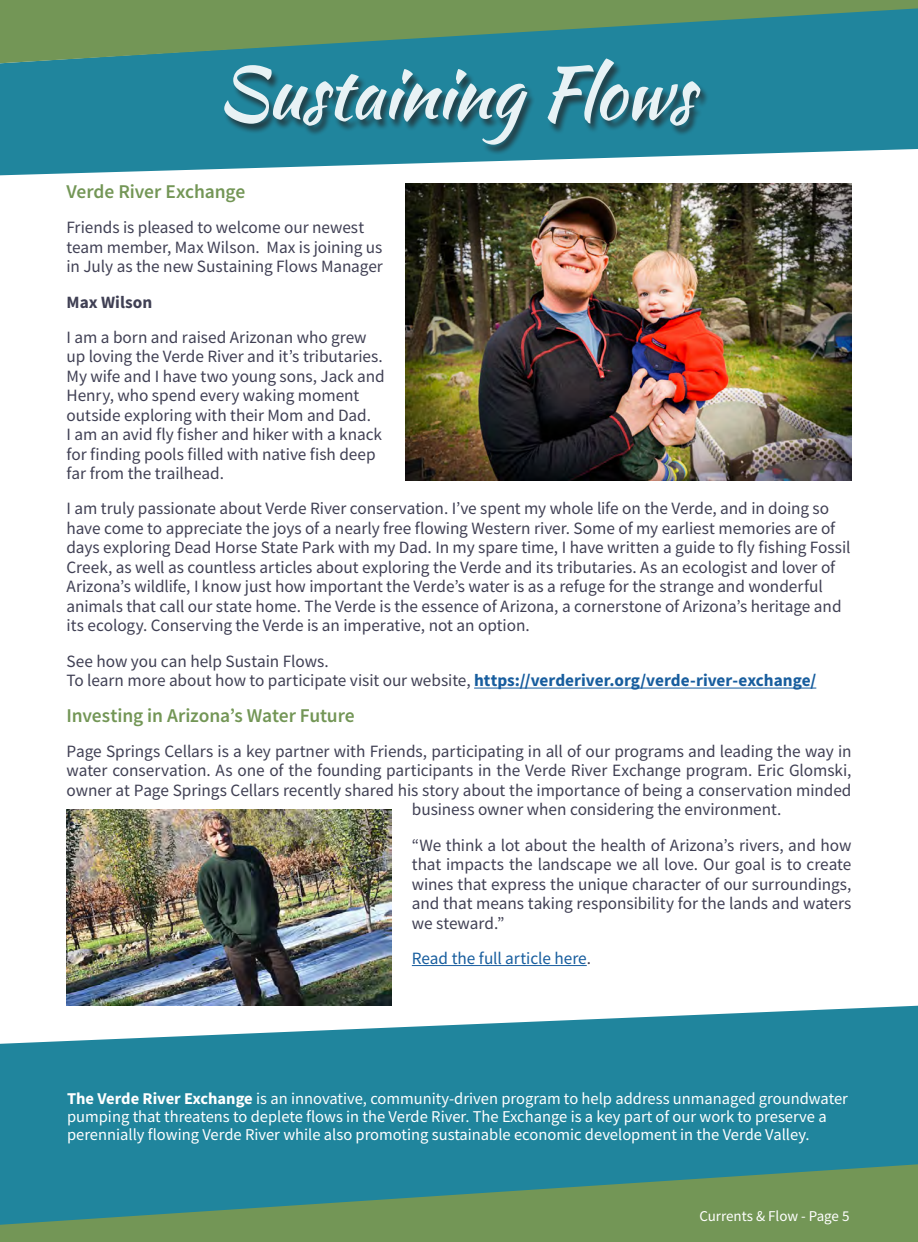
<style>
.page{position:relative;width:918px;height:1242px;background:#fff}
.page>*{position:absolute;margin:0;border:0;box-sizing:border-box;transform-origin:0 0}
.t1{font:72px "Kaushan Script";letter-spacing:-.015em;color:#fff}
.Head1{font:600 19.5px "Source Sans Pro";letter-spacing:-.005em;color:#739656}
.Head1-2{font:17.25px/19.5px "Source Sans Pro";letter-spacing:-.005em;color:#404054}
.Head1-3{font:17.25px "Source Sans Pro";letter-spacing:-.005em;color:#175d9e}
.Head1-4{font:700 17.25px "Source Sans Pro";color:#404054}
.t2{font:16.5px/18px "Source Sans Pro";color:#fff}
.t3{font:15px "Source Sans Pro";color:#fff}
.s1{font-weight:700;color:#175d9e}
.s2{color:#404054}
.s3{font-weight:700}
</style>
<div class="page">
<svg style="left:0;top:64px;width:918px;height:112px;fill:#20859d"></svg>
<svg style="left:0;top:1005px;width:918px;height:158px;background:#3b94a9"></svg>
<svg style="left:0;top:1163px;width:918px;height:79px;background:#518f72"></svg>
<svg style="left:0;top:0;width:918px;height:64px;background:#508e73"></svg>
<div style="left:224px;top:60px;width:486px;height:96px;background:#231f20;opacity:.75"></div>
<hr style="left:474px;top:688px;width:342px;height:1px;background:#175d9e">
<hr style="left:412px;top:965px;width:175px;height:1px;background:#175d9e">
<img style="left:406px;top:183px;width:445px;height:298px">
<img style="left:67px;top:810px;width:325px;height:196px">
<h1 class="t1" style="left:217px;top:40px;width:478px">Sustaining Flows</h1>
<p class="Head1" style="left:67px;top:179px;width:180px">Verde River Exchange</p>
<p class="Head1-2" style="left:67px;top:218px;width:318px">Friends is pleased to welcome our newest team member, Max Wilson. Max is joining us in July as the new Sustaining Flows Manager</p>
<p class="Head1-4" style="left:67px;top:290px;width:87px">Max Wilson</p>
<p class="Head1-2" style="left:67px;top:327px;width:320px">I am a born and raised Arizonan who grew up loving the Verde River and it’s tributaries.<br>My wife and I have two young sons, Jack and Henry, who spend every waking moment outside exploring with their Mom and Dad.<br>I am an avid fly fisher and hiker with a knack for finding pools filled with native fish deep far from the trailhead.</p>
<p class="Head1-2" style="left:67px;top:499px;width:785px">I am truly passionate about Verde River conservation. I’ve spent my whole life on the Verde, and in doing so have come to appreciate the joys of a nearly free flowing Western river. Some of my earliest memories are of days exploring Dead Horse State Park with my Dad. In my spare time, I have written a guide to fly fishing Fossil Creek, as well as countless articles about exploring the Verde and its tributaries. As an ecologist and lover of Arizona’s wildlife, I know just how important the Verde’s water is as a refuge for the strange and wonderful animals that call our state home. The Verde is the essence of Arizona, a cornerstone of Arizona’s heritage and its ecology. Conserving the Verde is an imperative, not an option.</p>
<p class="Head1-2" style="left:67px;top:651px;width:751px">See how you can help Sustain Flows.<br>To learn more about how to participate visit our website, <span class="s1">https://verderiver.org/verde-river-exchange/</span></p>
<p class="Head1" style="left:67px;top:702px;width:290px">Investing in Arizona’s Water Future</p>
<p class="Head1-2" style="left:67px;top:741px;width:786px">Page Springs Cellars is a key partner with Friends, participating in all of our programs and leading the way in</p>
<p class="Head1-2" style="left:67px;top:761px;width:787px">water conservation. As one of the founding participants in the Verde River Exchange program. Eric Glomski,</p>
<p class="Head1-2" style="left:67px;top:780px;width:787px">owner at Page Springs Cellars recently shared his story about the importance of being a conservation minded</p>
<p class="Head1-2" style="left:412px;top:800px;width:371px">business owner when considering the environment.</p>
<p class="Head1-2" style="left:412px;top:835px;width:441px;text-align:justify">“We think a lot about the health of Arizona’s rivers, and how that impacts the landscape we all love. Our goal is to create wines that express the unique character of our surroundings, and that means taking responsibility for the lands and waters we steward.”</p>
<p class="Head1-3" style="left:412px;top:947px;width:181px">Read the full article here<span class="s2">.</span></p>
<p class="t2" style="left:67px;top:1090px;width:782px"><span class="s3">The Verde River Exchange</span> is an innovative, community-driven program to help address unmanaged groundwater pumping that threatens to deplete flows in the Verde River. The Exchange is a key part of our work to preserve a perennially flowing Verde River while also promoting sustainable economic development in the Verde Valley.</p>
<p class="t3" style="left:699px;top:1207px;width:152px">Currents &amp; Flow - Page 5</p>
</div>
